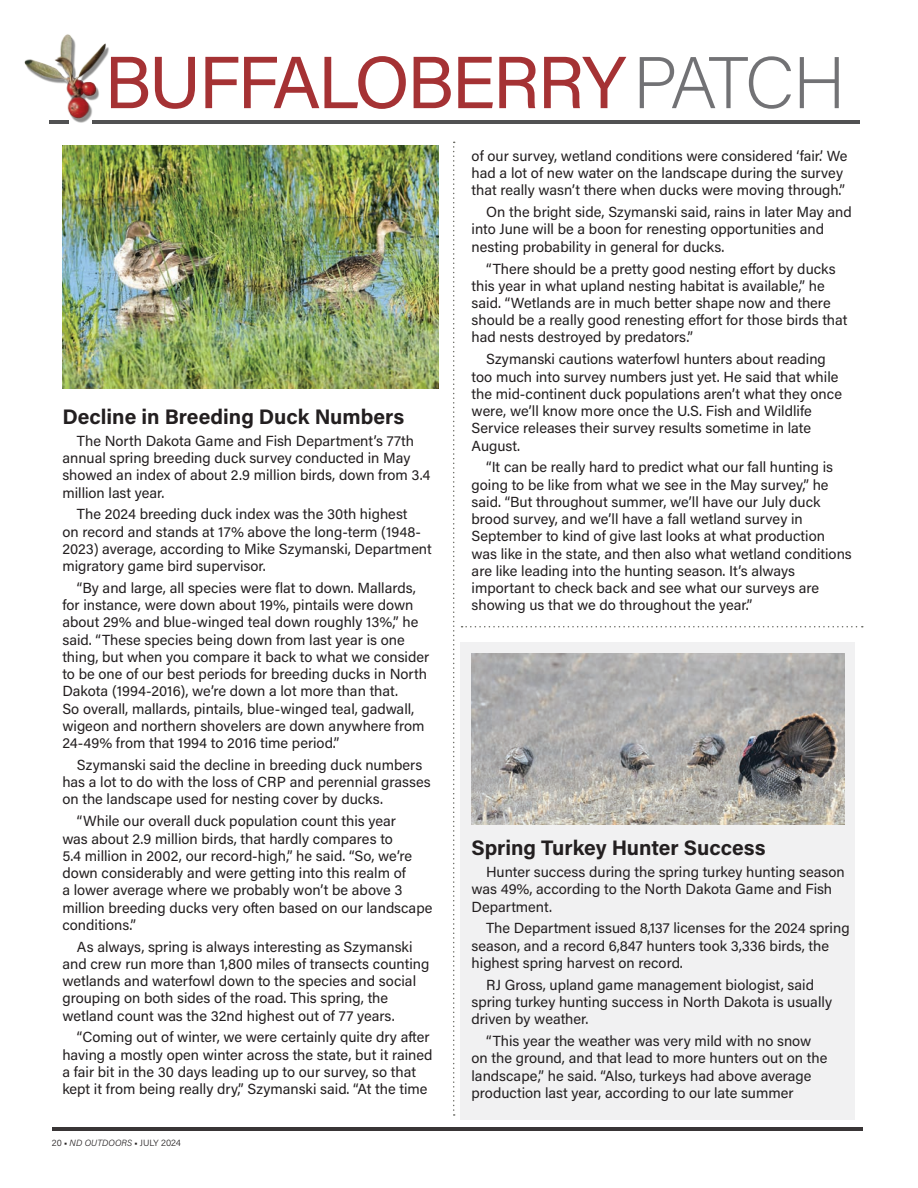
<style>
.page{position:relative;width:918px;height:1188px;background:#fff}
.page>*{position:absolute;margin:0;border:0;box-sizing:border-box;transform-origin:0 0}
.t1{font:73.65px "Acumin Pro";letter-spacing:-.04em;color:#9b1b1e}
.body_text{font:700 21px "Acumin Pro";color:#231f20}
.body_text-2{font:14.7px/17.2px "Acumin Pro";color:#231f20}
.t2{font:300 9px "Acumin Pro";letter-spacing:-.005em;color:#231f20}
.s1{font-weight:200;font-size:73.05px;color:#636366}
.s2{font-size:9.3px}
.s3{font-style:italic}
</style>
<div class="page">
<div style="left:461px;top:642px;width:394px;height:478px;background:#ececee"></div>
<hr style="left:52px;top:1127px;width:811px;height:4px;background:#393536">
<img style="left:24px;top:34px;width:85px;height:89px">
<hr style="left:92px;top:120px;width:767px;height:4px;background:#515152">
<hr style="left:49px;top:120px;width:20px;height:4px;background:#515152">
<svg style="left:462px;top:626px;width:401px;height:1px"></svg>
<svg style="left:453px;top:142px;width:2px;height:974px"></svg>
<img style="left:62px;top:146px;width:376px;height:243px">
<img style="left:472px;top:653px;width:372px;height:172px">
<h1 class="t1" style="left:104px;top:31px;width:743px">BUFFALOBERRY<span class="s1">PATCH</span></h1>
<p class="body_text" style="left:62px;top:402px;width:343px">Decline in Breeding Duck Numbers</p>
<p class="body_text-2" style="left:62px;top:431px;width:370px;text-indent:15px">The North Dakota Game and Fish Department’s 77th annual spring breeding duck survey conducted in May showed an index of about 2.9 million birds, down from 3.4 million last year.</p>
<p class="body_text-2" style="left:62px;top:505px;width:371px;text-indent:15px">The 2024 breeding duck index was the 30th highest<br>on record and stands at 17% above the long-term (1948- 2023) average, according to Mike Szymanski, Department migratory game bird supervisor.</p>
<p class="body_text-2" style="left:62px;top:579px;width:368px;text-indent:15px">“By and large, all species were flat to down. Mallards, for instance, were down about 19%, pintails were down about 29% and blue-winged teal down roughly 13%,” he said. “These species being down from last year is one thing, but when you compare it back to what we consider to be one of our best periods for breeding ducks in North Dakota (1994-2016), we’re down a lot more than that.<br>So overall, mallards, pintails, blue-winged teal, gadwall, wigeon and northern shovelers are down anywhere from 24-49% from that 1994 to 2016 time period.”</p>
<p class="body_text-2" style="left:62px;top:756px;width:370px;text-indent:15px">Szymanski said the decline in breeding duck numbers has a lot to do with the loss of CRP and perennial grasses on the landscape used for nesting cover by ducks.</p>
<p class="body_text-2" style="left:62px;top:812px;width:372px;text-indent:15px">“While our overall duck population count this year<br>was about 2.9 million birds, that hardly compares to<br>5.4 million in 2002, our record-high,” he said. “So, we’re down considerably and were getting into this realm of<br>a lower average where we probably won’t be above 3 million breeding ducks very often based on our landscape conditions.”</p>
<p class="body_text-2" style="left:62px;top:937px;width:369px;text-indent:15px">As always, spring is always interesting as Szymanski and crew run more than 1,800 miles of transects counting wetlands and waterfowl down to the species and social grouping on both sides of the road. This spring, the wetland count was the 32nd highest out of 77 years.</p>
<p class="body_text-2" style="left:62px;top:1028px;width:372px;text-indent:15px">“Coming out of winter, we were certainly quite dry after having a mostly open winter across the state, but it rained a fair bit in the 30 days leading up to our survey, so that kept it from being really dry,” Szymanski said. “At the time</p>
<p class="t2" style="left:52px;top:1137px;width:131px"><span class="s2">20</span> ■ <span class="s3">ND OUTDOORS</span> ■ JULY 2024</p>
<p class="body_text-2" style="left:472px;top:147px;width:377px">of our survey, wetland conditions were considered ‘fair.’ We had a lot of new water on the landscape during the survey that really wasn’t there when ducks were moving through.”</p>
<p class="body_text-2" style="left:472px;top:203px;width:382px;text-indent:15px">On the bright side, Szymanski said, rains in later May and into June will be a boon for renesting opportunities and nesting probability in general for ducks.</p>
<p class="body_text-2" style="left:472px;top:259px;width:377px;text-indent:15px">“There should be a pretty good nesting effort by ducks this year in what upland nesting habitat is available,” he said. “Wetlands are in much better shape now and there should be a really good renesting effort for those birds that had nests destroyed by predators.”</p>
<p class="body_text-2" style="left:472px;top:350px;width:372px;text-indent:15px">Szymanski cautions waterfowl hunters about reading too much into survey numbers just yet. He said that while the mid-continent duck populations aren’t what they once were, we’ll know more once the U.S. Fish and Wildlife Service releases their survey results sometime in late August.</p>
<p class="body_text-2" style="left:472px;top:458px;width:382px;text-indent:15px">“It can be really hard to predict what our fall hunting is going to be like from what we see in the May survey,” he said. “But throughout summer, we’ll have our July duck brood survey, and we’ll have a fall wetland survey in September to kind of give last looks at what production was like in the state, and then also what wetland conditions are like leading into the hunting season. It’s always important to check back and see what our surveys are showing us that we do throughout the year.”</p>
<p class="body_text" style="left:472px;top:833px;width:296px">Spring Turkey Hunter Success</p>
<p class="body_text-2" style="left:472px;top:863px;width:375px;text-indent:15px">Hunter success during the spring turkey hunting season was 49%, according to the North Dakota Game and Fish<br>Department.</p>
<p class="body_text-2" style="left:472px;top:919px;width:380px;text-indent:15px">The Department issued 8,137 licenses for the 2024 spring season, and a record 6,847 hunters took 3,336 birds, the highest spring harvest on record.</p>
<p class="body_text-2" style="left:472px;top:975px;width:362px;text-indent:15px">RJ Gross, upland game management biologist, said spring turkey hunting success in North Dakota is usually driven by weather.</p>
<p class="body_text-2" style="left:472px;top:1032px;width:357px;text-indent:15px">“This year the weather was very mild with no snow on the ground, and that lead to more hunters out on the landscape,” he said. “Also, turkeys had above average production last year, according to our late summer</p>
</div>
